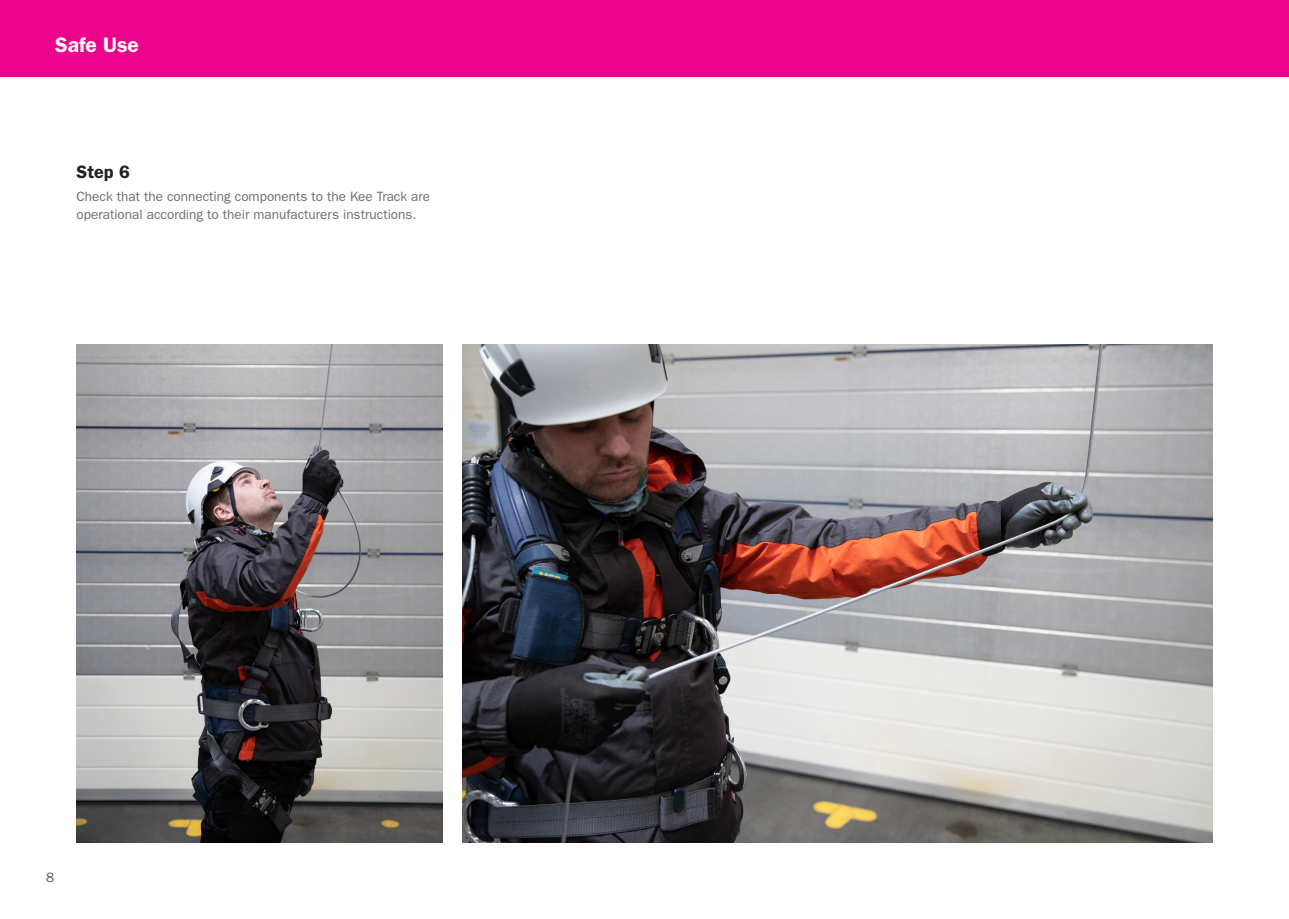
<style>
.page{position:relative;width:1289px;height:919px;background:#fff}
.page>*{position:absolute;margin:0;border:0;box-sizing:border-box;transform-origin:0 0}
.t1{font:600 21px "ITC Franklin Gothic Std";color:#fff}
.t2{font:600 18px "ITC Franklin Gothic Std";color:#231f20}
.t3{font:13.5px/18px "ITC Franklin Gothic Std";color:#6c6d70}
.t4{font:13.5px "ITC Franklin Gothic Std";color:#57585a}
</style>
<div class="page">
<div style="left:0;top:0;width:1288px;height:77px;background:#ed028b"></div>
<img style="left:77px;top:344px;width:365px;height:498px">
<img style="left:462px;top:344px;width:750px;height:498px">
<p class="t1" style="left:55px;top:32px;width:85px">Safe Use</p>
<p class="t2" style="left:77px;top:161px;width:55px">Step 6</p>
<p class="t3" style="left:77px;top:187px;width:355px">Check that the connecting components to the Kee Track are operational according to their manufacturers instructions.</p>
<p class="t4" style="left:46px;top:869px;width:10px">8</p>
</div>
